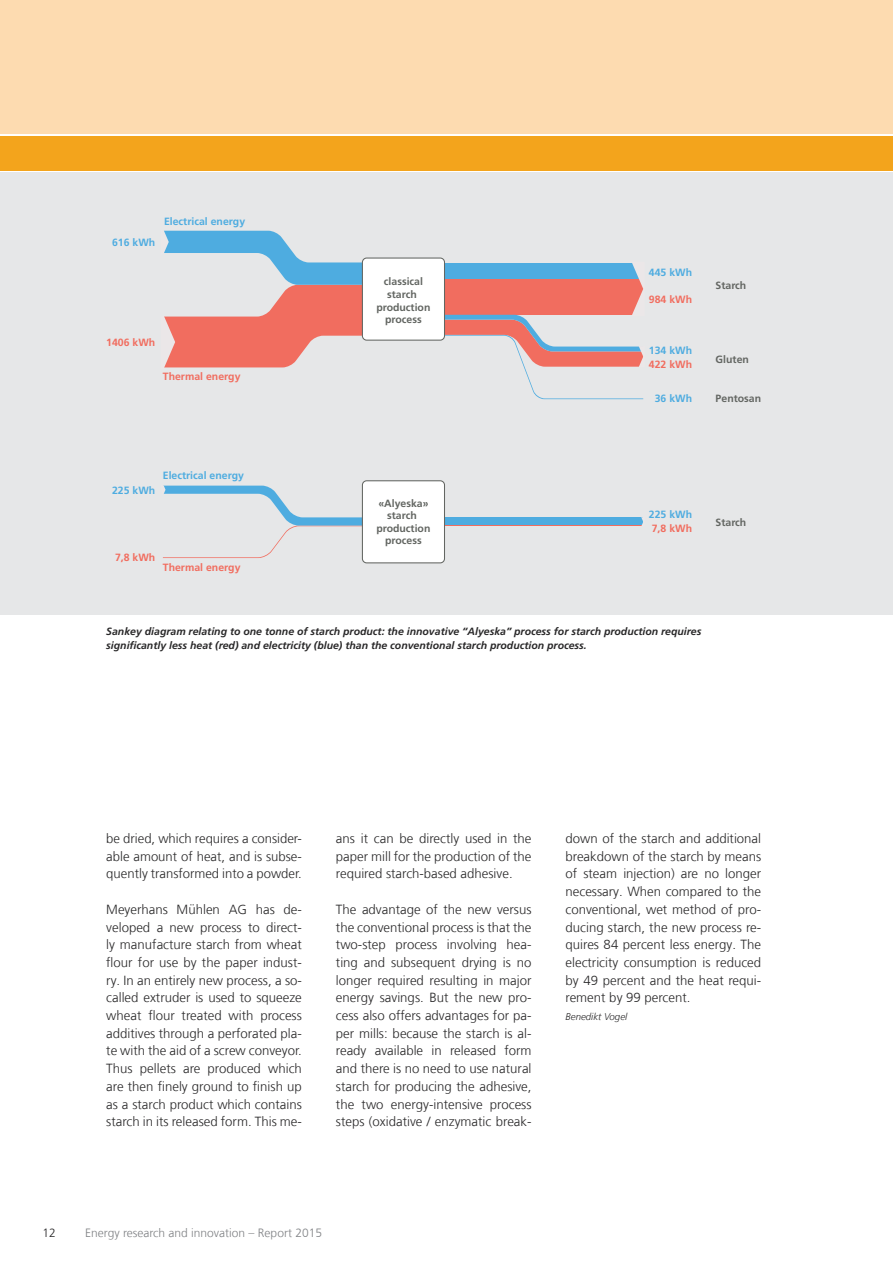
<style>
.page{position:relative;width:893px;height:1263px;background:#fff}
.page>*{position:absolute;margin:0;border:0;box-sizing:border-box;transform-origin:0 0}
.t1{font:300 13.2px/17.7px "Frutiger LT Com";color:#292829;text-align:justify}
.t2{font:300 12px "Frutiger LT Com";color:#808285}
.t3{font:300 12px "Frutiger LT Com";color:#292829}
.t4{font:italic 700 10.5px/13.5px "Frutiger LT Com";color:#292829}
.t5{font:700 10.5px/12.6px "Frutiger LT Com";color:#636662;text-align:center}
.t6{font:700 10.5px "Frutiger LT Com";color:#4eace0}
.t7{font:700 10.5px "Frutiger LT Com";color:#f16d5f}
.t8{font:italic 300 9.75px "Frutiger LT Com";color:#292829}
</style>
<div class="page">
<div style="left:0;top:172px;width:893px;height:442px;background:#e6e7e8"></div>
<div style="left:443px;top:517px;width:200px;height:8px;background:#4eace0"></div>
<hr style="left:443px;top:525px;width:200px;height:1px;background:#f16d5f">
<div style="left:362px;top:481px;width:82px;height:82px;background:#fff;border-radius:4px"></div>
<div style="left:362px;top:480px;width:83px;height:83px;border:1px solid #636662;border-radius:4px"></div>
<svg style="left:163px;top:485px;width:201px;height:73px"></svg>
<div style="left:362px;top:258px;width:82px;height:82px;background:#fff;border-radius:4px"></div>
<svg style="left:411px;top:262px;width:233px;height:137px"></svg>
<svg style="left:164px;top:230px;width:230px;height:138px"></svg>
<div style="left:0;top:0;width:893px;height:134px;background:#fddbb0"></div>
<div style="left:0;top:136px;width:893px;height:34px;background:#f3a41c"></div>
<p class="t6" style="left:112px;top:236px;width:45px">616 kWh</p>
<p class="t6" style="left:164px;top:215px;width:83px">Electrical energy</p>
<p class="t7" style="left:106px;top:336px;width:51px">1406 kWh</p>
<p class="t7" style="left:163px;top:370px;width:79px">Thermal energy</p>
<p class="t5" style="left:376px;top:276px;width:56px">classical starch production process</p>
<p class="t6" style="left:649px;top:266px;width:45px">445 kWh</p>
<p class="t7" style="left:649px;top:293px;width:45px">984 kWh</p>
<p class="t6" style="left:649px;top:344px;width:45px">134 kWh</p>
<p class="t7" style="left:649px;top:358px;width:45px">422 kWh</p>
<p class="t6" style="left:655px;top:392px;width:39px">36 kWh</p>
<p class="t5" style="left:716px;top:279px;width:32px">Starch</p>
<p class="t5" style="left:716px;top:353px;width:35px">Gluten</p>
<p class="t5" style="left:716px;top:392px;width:47px">Pentosan</p>
<p class="t6" style="left:112px;top:484px;width:45px">225 kWh</p>
<p class="t6" style="left:163px;top:469px;width:83px">Electrical energy</p>
<p class="t7" style="left:115px;top:551px;width:42px">7,8 kWh</p>
<p class="t7" style="left:163px;top:562px;width:79px">Thermal energy</p>
<p class="t5" style="left:376px;top:497px;width:56px">«Alyeska» starch production process</p>
<p class="t6" style="left:649px;top:509px;width:45px">225 kWh</p>
<p class="t7" style="left:652px;top:522px;width:42px">7,8 kWh</p>
<p class="t5" style="left:716px;top:516px;width:32px">Starch</p>
<p class="t4" style="left:106px;top:625px;width:597px">Sankey diagram relating to one tonne of starch product: the innovative “Alyeska” process for starch production requires significantly less heat (red) and electricity (blue) than the conventional starch production process.</p>
<p class="t1" style="left:106px;top:830px;width:197px">be dried, which requires a consider&shy;able amount of heat, and is subse&shy;quently transformed into a powder.</p>
<p class="t1" style="left:106px;top:900px;width:197px">Meyerhans Mühlen AG has de&shy;veloped a new process to direct&shy;ly manufacture starch from wheat flour for use by the paper indust&shy;ry. In an entirely new process, a so&shy;called extruder is used to squeeze wheat flour treated with process additives through a perforated pla&shy;te with the aid of a screw conveyor.<br>Thus pellets are produced which are then finely ground to finish up as a starch product which contains starch in its released form. This me-</p>
<p class="t1" style="left:336px;top:830px;width:197px">ans it can be directly used in the paper mill for the production of the required starch-based adhesive.</p>
<p class="t1" style="left:336px;top:900px;width:197px">The advantage of the new versus the conventional process is that the two-step process involving hea&shy;ting and subsequent drying is no longer required resulting in major energy savings. But the new pro&shy;cess also offers advantages for pa&shy;per mills: because the starch is al&shy;ready available in released form and there is no need to use natural starch for producing the adhesive, the two energy-intensive process steps (oxidative / enzymatic break-</p>
<p class="t1" style="left:566px;top:830px;width:197px">down of the starch and additional breakdown of the starch by means of steam injection) are no longer necessary. When compared to the conventional, wet method of pro&shy;ducing starch, the new process re&shy;quires 84 percent less energy. The electricity consumption is reduced by 49 percent and the heat requi&shy;rement by 99 percent.</p>
<p class="t8" style="left:566px;top:1011px;width:63px">Benedikt Vogel</p>
<p class="t3" style="left:43px;top:1226px;width:15px">12</p>
<p class="t2" style="left:85px;top:1226px;width:238px">Energy research and innovation – Report 2015</p>
</div>
